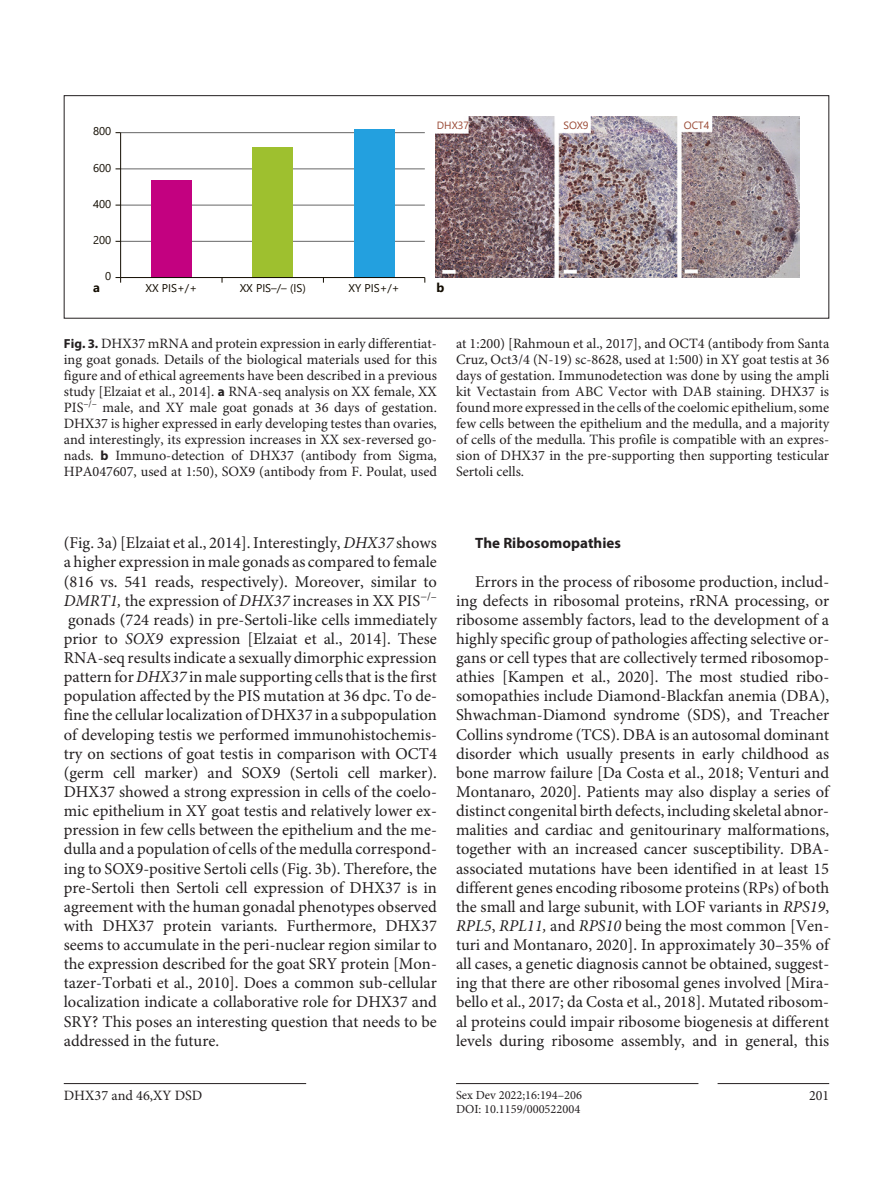
<style>
.page{position:relative;width:893px;height:1191px;background:#fff}
.page>*{position:absolute;margin:0;border:0;box-sizing:border-box;transform-origin:0 0}
.t1{font:16.5px/19px "Minion Pro";color:#231f20;text-align:justify}
.t2{font:700 15px "Myriad Pro";letter-spacing:.005em;color:#231f20}
.t3{font:14.25px/15.9px "Minion Pro";color:#231f20;text-align:justify}
.t4{font:700 12.75px "Segoe UI";color:#120c00}
.t5{font:12.3px "Minion Pro";color:#231f20}
.t6{font:11.25px "Segoe UI";color:#120c00}
.t7{font:10.5px "Segoe UI";color:#984732}
.s1{font-family:"Myriad Pro";font-weight:700;font-size:13.2px}
.s2{font-family:"Myriad Pro";font-weight:700;font-size:13.35px}
.s3{font-style:italic}
</style>
<div class="page">
<hr style="left:718px;top:1083px;width:111px;height:1px;background:#231f20">
<hr style="left:456px;top:1083px;width:242px;height:1px;background:#231f20">
<hr style="left:64px;top:1083px;width:242px;height:1px;background:#231f20">
<img style="left:436px;top:116px;width:364px;height:161px">
<hr style="left:121px;top:241px;width:304px;height:1px;background:#666">
<hr style="left:121px;top:205px;width:304px;height:1px;background:#666">
<hr style="left:121px;top:169px;width:304px;height:1px;background:#666">
<hr style="left:121px;top:132px;width:304px;height:1px;background:#666">
<hr style="left:120px;top:133px;width:1px;height:144px;background:#120c00">
<svg style="left:116px;top:277px;width:5px;height:6px"></svg>
<div style="left:151px;top:180px;width:41px;height:97px;background:#c30180"></div>
<div style="left:253px;top:147px;width:40px;height:130px;background:#9ec02f"></div>
<div style="left:354px;top:129px;width:40px;height:148px;background:#23a0df"></div>
<hr style="left:121px;top:277px;width:304px;height:1px;background:#120c00">
<div style="left:64px;top:95px;width:765px;height:223px;border:1px solid #231f20"></div>
<p class="t7" style="left:437px;top:115px;width:34px">DHX37</p>
<p class="t7" style="left:563px;top:115px;width:27px">SOX9</p>
<p class="t7" style="left:684px;top:115px;width:27px">OCT4</p>
<p class="t6" style="left:93px;top:121px;width:20px">800</p>
<p class="t6" style="left:93px;top:157px;width:20px">600</p>
<p class="t6" style="left:93px;top:193px;width:20px">400</p>
<p class="t6" style="left:93px;top:229px;width:20px">200</p>
<p class="t6" style="left:105px;top:266px;width:8px">0</p>
<p class="t4" style="left:93px;top:275px;width:8px">a</p>
<p class="t6" style="left:146px;top:277px;width:53px">XX PIS+/+</p>
<p class="t6" style="left:240px;top:277px;width:68px">XX PIS–/– (IS)</p>
<p class="t6" style="left:349px;top:277px;width:52px">XY PIS+/+</p>
<p class="t4" style="left:437px;top:275px;width:9px">b</p>
<p class="t3" style="left:64px;top:336px;width:375px"><span class="s1">Fig. 3.</span> DHX37 mRNA and protein expression in early differentiat&shy;ing goat gonads. Details of the biological materials used for this figure and of ethical agreements have been described in a previous study [Elzaiat et al., 2014]. <span class="s2">a</span> RNA-seq analysis on XX female, XX PIS<sup>–/–</sup> male, and XY male goat gonads at 36 days of gestation.<br>DHX37 is higher expressed in early developing testes than ovaries, and interestingly, its expression increases in XX sex-reversed go&shy;nads. <span class="s2">b</span> Immuno-detection of DHX37 (antibody from Sigma, HPA047607, used at 1:50), SOX9 (antibody from F. Poulat, used</p>
<p class="t3" style="left:456px;top:336px;width:375px">at 1:200) [Rahmoun et al., 2017], and OCT4 (antibody from Santa Cruz, Oct3/4 (N-19) sc-8628, used at 1:500) in XY goat testis at 36 days of gestation. Immunodetection was done by using the ampli kit Vectastain from ABC Vector with DAB staining. DHX37 is found more expressed in the cells of the coelomic epithelium, some few cells between the epithelium and the medulla, and a majority of cells of the medulla. This profile is compatible with an expres&shy;sion of DHX37 in the pre-supporting then supporting testicular Sertoli cells.</p>
<p class="t1" style="left:64px;top:534px;width:375px">(Fig. 3a) [Elzaiat et al., 2014]. Interestingly, <span class="s3">DHX37</span> shows a higher expression in male gonads as compared to female (816 vs. 541 reads, respectively). Moreover, similar to <span class="s3">DMRT1,</span> the expression of <span class="s3">DHX37</span> increases in XX PIS<sup>−/– </sup>gonads (724 reads) in pre-Sertoli-like cells immediately prior to <span class="s3">SOX9</span> expression [Elzaiat et al., 2014]. These RNA-seq results indicate a sexually dimorphic expression pattern for <span class="s3">DHX37</span> in male supporting cells that is the first population affected by the PIS mutation at 36 dpc. To de&shy;fine the cellular localization of DHX37 in a subpopulation of developing testis we performed immunohistochemis&shy;try on sections of goat testis in comparison with OCT4 (germ cell marker) and SOX9 (Sertoli cell marker).<br>DHX37 showed a strong expression in cells of the coelo&shy;mic epithelium in XY goat testis and relatively lower ex&shy;pression in few cells between the epithelium and the me&shy;dulla and a population of cells of the medulla correspond&shy;ing to SOX9-positive Sertoli cells (Fig. 3b). Therefore, the pre-Sertoli then Sertoli cell expression of DHX37 is in agreement with the human gonadal phenotypes observed with DHX37 protein variants. Furthermore, DHX37 seems to accumulate in the peri-nuclear region similar to the expression described for the goat SRY protein [Mon&shy;tazer-Torbati et al., 2010]. Does a common sub-cellular localization indicate a collaborative role for DHX37 and SRY? This poses an interesting question that needs to be addressed in the future.</p>
<p class="t2" style="left:475px;top:535px;width:147px">The Ribosomopathies</p>
<p class="t1" style="left:456px;top:572px;width:375px;text-indent:19px">Errors in the process of ribosome production, includ&shy;ing defects in ribosomal proteins, rRNA processing, or ribosome assembly factors, lead to the development of a highly specific group of pathologies affecting selective or&shy;gans or cell types that are collectively termed ribosomop&shy;athies [Kampen et al., 2020]. The most studied ribo&shy;somopathies include Diamond-Blackfan anemia (DBA), Shwachman-Diamond syndrome (SDS), and Treacher Collins syndrome (TCS). DBA is an autosomal dominant disorder which usually presents in early childhood as bone marrow failure [Da Costa et al., 2018; Venturi and Montanaro, 2020]. Patients may also display a series of distinct congenital birth defects, including skeletal abnor&shy;malities and cardiac and genitourinary malformations, together with an increased cancer susceptibility. DBA&shy;associated mutations have been identified in at least 15 different genes encoding ribosome proteins (RPs) of both the small and large subunit, with LOF variants in <span class="s3">RPS19</span>, <span class="s3">RPL5</span>, <span class="s3">RPL11,</span> and <span class="s3">RPS10</span> being the most common [Ven&shy;turi and Montanaro, 2020]. In approximately 30–35% of all cases, a genetic diagnosis cannot be obtained, suggest&shy;ing that there are other ribosomal genes involved [Mira&shy;bello et al., 2017; da Costa et al., 2018]. Mutated ribosom&shy;al proteins could impair ribosome biogenesis at different levels during ribosome assembly, and in general, this</p>
<p class="t3" style="left:64px;top:1088px;width:140px">DHX37 and 46,XY DSD</p>
<p class="t5" style="left:456px;top:1087px;width:128px">Sex Dev 2022;16:194–206</p>
<p class="t3" style="left:809px;top:1088px;width:22px">201</p>
<p class="t5" style="left:456px;top:1101px;width:126px">DOI: 10.1159/000522004</p>
</div>
